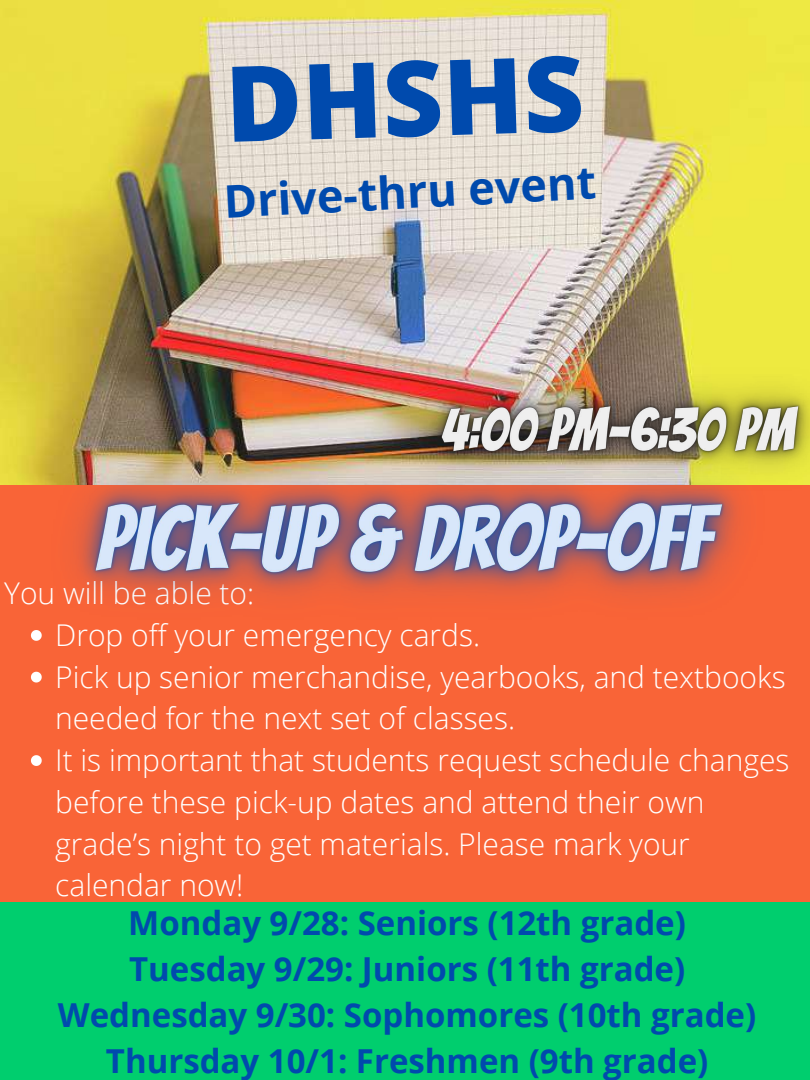
<style>
.page{position:relative;width:810px;height:1080px;background:#fff}
.page>*{position:absolute;margin:0;border:0;box-sizing:border-box;transform-origin:0 0}
.t1{font:800 104.88px "Open Sans";color:#004aad}
.t2{font:700 45px "Open Sans";color:#004aad}
.t3{font:700 33px/46px "Open Sans";color:#004aad;text-align:center}
.t4{font:300 30px/41.8px "Open Sans";color:#fff}
</style>
<div class="page">
<div style="left:0;top:357px;width:810px;height:581px;background:#f96437"></div>
<div style="left:0;top:903px;width:810px;height:177px;background:#00ce6e"></div>
<img style="left:1px;top:0;width:809px;height:377px">
<svg style="left:31px;top:755px;width:11px;height:11px"></svg>
<img style="left:366px;top:323px;width:444px;height:54px">
<img style="left:0;top:377px;width:810px;height:306px">
<h1 class="t1" style="left:223px;top:31px;width:360px;rotate:-2deg">DHSHS</h1>
<h2 class="t2" style="left:222px;top:170px;width:374px;rotate:-3deg">Drive-thru event</h2>
<p class="t4" style="left:4px;top:572px;width:252px">You will be able to:</p>
<p class="t4" style="left:55px;top:613px;width:736px">Drop off your emergency cards.<br>Pick up senior merchandise, yearbooks, and textbooks needed for the next set of classes.<br>It is important that students request schedule changes before these pick-up dates and attend their own grade’s night to get materials. Please mark your calendar now!</p>
<p class="t3" style="left:58px;top:899px;width:700px">Monday 9/28: Seniors (12th grade)<br>Tuesday 9/29: Juniors (11th grade)<br>Wednesday 9/30: Sophomores (10th grade)<br>Thursday 10/1: Freshmen (9th grade)</p>
</div>
